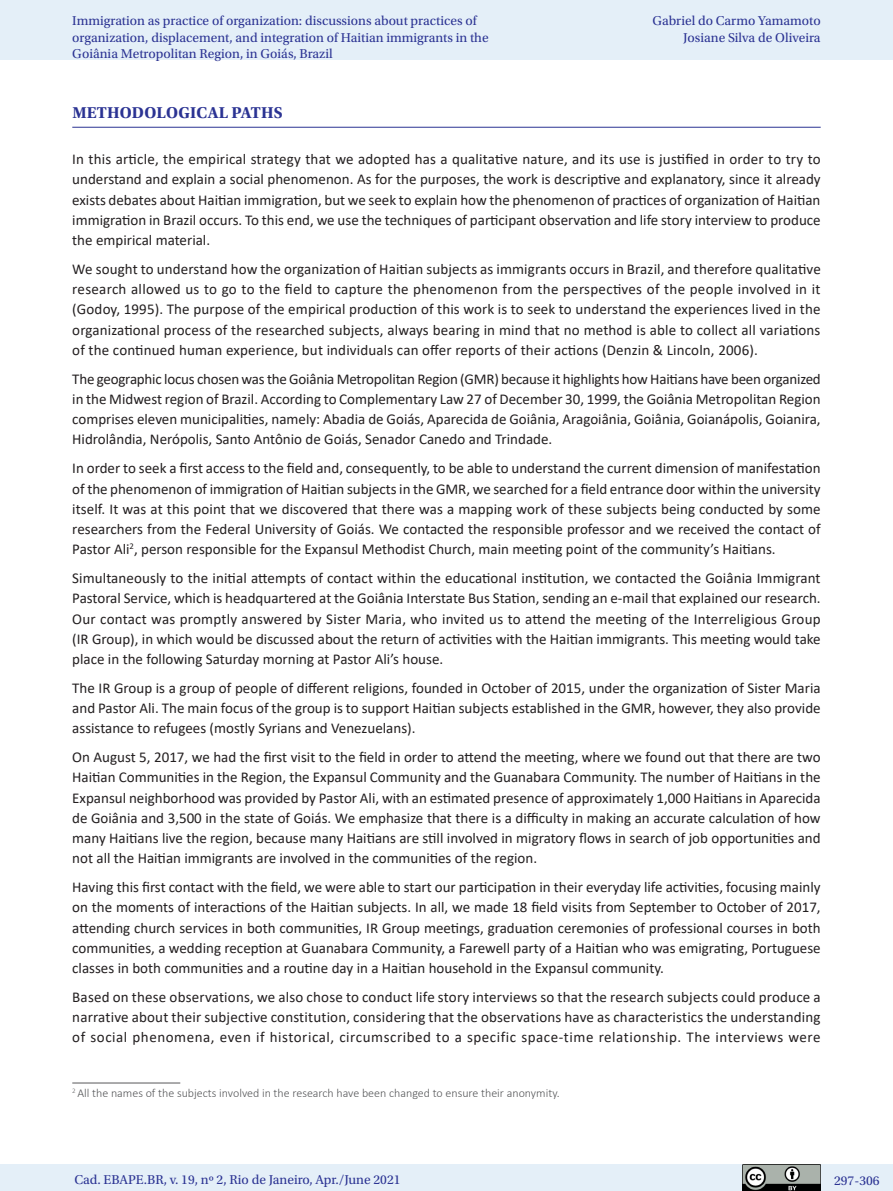
<style>
.page{position:relative;width:893px;height:1191px;background:#fff}
.page>*{position:absolute;margin:0;border:0;box-sizing:border-box;transform-origin:0 0}
._07_1_sub_1{font:700 16.5px "Utopia Std";letter-spacing:.01em;color:#2b3393}
._06_0_texto{font:15px/20.2px "Calibri";color:#231f20;text-align:justify}
.t1{font:13.5px/16.5px "Utopia Std";color:#2b3393}
._06_3_nota_de_rodape{font:300 12px "Calibri";color:#57585a}
</style>
<div class="page">
<div style="left:0;top:0;width:893px;height:60px;background:#e4eff8"></div>
<div style="left:0;top:1164px;width:893px;height:27px;background:#e4eff8"></div>
<img style="left:743px;top:1164px;width:78px;height:27px">
<hr style="left:72px;top:127px;width:749px;height:1px;background:#2b3393">
<hr style="left:72px;top:1082px;width:108px;height:1px;background:#57585a">
<p class="t1" style="left:72px;top:13px;width:418px">Immigration as practice of organization: discussions about practices of organization, displacement, and integration of Haitian immigrants in the<br>Goiânia Metropolitan Region, in Goiás, Brazil</p>
<p class="t1" style="left:653px;top:13px;width:170px;text-align:right">Gabriel do Carmo Yamamoto<br>Josiane Silva de Oliveira</p>
<p class="_07_1_sub_1" style="left:72px;top:103px;width:212px">METHODOLOGICAL PATHS</p>
<p class="_06_0_texto" style="left:72px;top:149px;width:750px">In this article, the empirical strategy that we adopted has a qualitative nature, and its use is justified in order to try to understand and explain a social phenomenon. As for the purposes, the work is descriptive and explanatory, since it already exists debates about Haitian immigration, but we seek to explain how the phenomenon of practices of organization of Haitian immigration in Brazil occurs. To this end, we use the techniques of participant observation and life story interview to produce the empirical material.</p>
<p class="_06_0_texto" style="left:72px;top:258px;width:750px">We sought to understand how the organization of Haitian subjects as immigrants occurs in Brazil, and therefore qualitative research allowed us to go to the field to capture the phenomenon from the perspectives of the people involved in it (Godoy, 1995). The purpose of the empirical production of this work is to seek to understand the experiences lived in the organizational process of the researched subjects, always bearing in mind that no method is able to collect all variations of the continued human experience, but individuals can offer reports of their actions (Denzin &amp; Lincoln, 2006).</p>
<p class="_06_0_texto" style="left:72px;top:368px;width:750px">The geographic locus chosen was the Goiânia Metropolitan Region (GMR) because it highlights how Haitians have been organized in the Midwest region of Brazil. According to Complementary Law 27 of December 30, 1999, the Goiânia Metropolitan Region comprises eleven municipalities, namely: Abadia de Goiás, Aparecida de Goiânia, Aragoiânia, Goiânia, Goianápolis, Goianira, Hidrolândia, Nerópolis, Santo Antônio de Goiás, Senador Canedo and Trindade.</p>
<p class="_06_0_texto" style="left:72px;top:458px;width:750px">In order to seek a first access to the field and, consequently, to be able to understand the current dimension of manifestation of the phenomenon of immigration of Haitian subjects in the GMR, we searched for a field entrance door within the university itself. It was at this point that we discovered that there was a mapping work of these subjects being conducted by some researchers from the Federal University of Goiás. We contacted the responsible professor and we received the contact of Pastor Ali<sup>2</sup>, person responsible for the Expansul Methodist Church, main meeting point of the community’s Haitians.</p>
<p class="_06_0_texto" style="left:72px;top:567px;width:750px">Simultaneously to the initial attempts of contact within the educational institution, we contacted the Goiânia Immigrant Pastoral Service, which is headquartered at the Goiânia Interstate Bus Station, sending an e-mail that explained our research.<br>Our contact was promptly answered by Sister Maria, who invited us to attend the meeting of the Interreligious Group (IR Group), in which would be discussed about the return of activities with the Haitian immigrants. This meeting would take place in the following Saturday morning at Pastor Ali’s house.</p>
<p class="_06_0_texto" style="left:72px;top:677px;width:750px">The IR Group is a group of people of different religions, founded in October of 2015, under the organization of Sister Maria and Pastor Ali. The main focus of the group is to support Haitian subjects established in the GMR, however, they also provide assistance to refugees (mostly Syrians and Venezuelans).</p>
<p class="_06_0_texto" style="left:72px;top:746px;width:750px">On August 5, 2017, we had the first visit to the field in order to attend the meeting, where we found out that there are two Haitian Communities in the Region, the Expansul Community and the Guanabara Community. The number of Haitians in the Expansul neighborhood was provided by Pastor Ali, with an estimated presence of approximately 1,000 Haitians in Aparecida de Goiânia and 3,500 in the state of Goiás. We emphasize that there is a difficulty in making an accurate calculation of how many Haitians live the region, because many Haitians are still involved in migratory flows in search of job opportunities and not all the Haitian immigrants are involved in the communities of the region.</p>
<p class="_06_0_texto" style="left:72px;top:876px;width:750px">Having this first contact with the field, we were able to start our participation in their everyday life activities, focusing mainly on the moments of interactions of the Haitian subjects. In all, we made 18 field visits from September to October of 2017, attending church services in both communities, IR Group meetings, graduation ceremonies of professional courses in both communities, a wedding reception at Guanabara Community, a Farewell party of a Haitian who was emigrating, Portuguese classes in both communities and a routine day in a Haitian household in the Expansul community.</p>
<p class="_06_0_texto" style="left:72px;top:986px;width:750px">Based on these observations, we also chose to conduct life story interviews so that the research subjects could produce a narrative about their subjective constitution, considering that the observations have as characteristics the understanding of social phenomena, even if historical, circumscribed to a specific space-time relationship. The interviews were</p>
<p class="_06_3_nota_de_rodape" style="left:72px;top:1086px;width:489px"><sup>2</sup> All the names of the subjects involved in the research have been changed to ensure their anonymity.</p>
<p class="t1" style="left:74px;top:1171px;width:328px">Cad. EBAPE.BR, v. 19, nº 2, Rio de Janeiro, Apr./June 2021</p>
<p class="t1" style="left:834px;top:1172px;width:47px">297-306</p>
</div>
